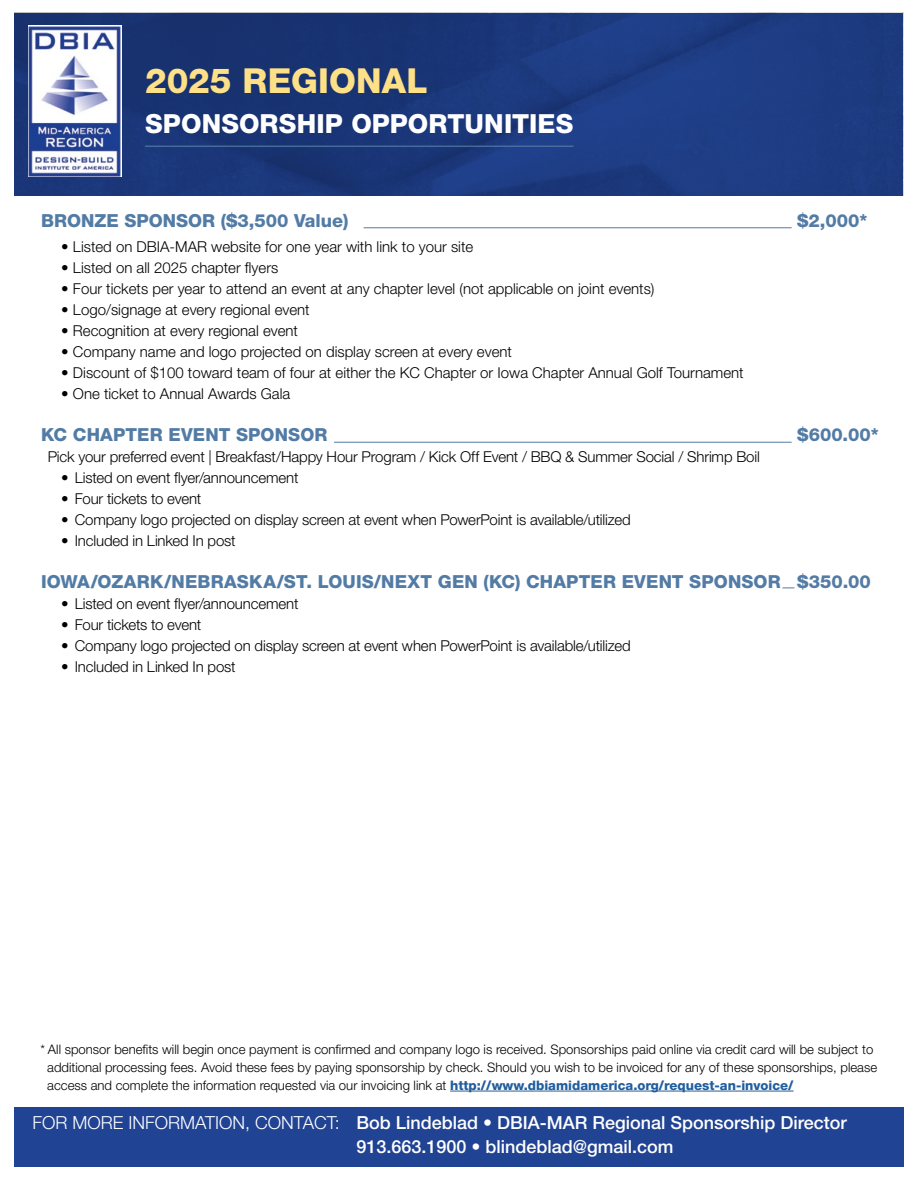
<style>
.page{position:relative;width:918px;height:1188px;background:#fff}
.page>*{position:absolute;margin:0;border:0;box-sizing:border-box;transform-origin:0 0}
.t1{font:800 34.5px "Helvetica Neue LT Std";color:#fee087}
.t2{font:800 26.4px "Helvetica Neue LT Std";letter-spacing:.005em;color:#fff}
.t3{font:800 18px "Helvetica Neue LT Std";letter-spacing:.005em;color:#527ba5}
.t4{font:500 18px/24px "Helvetica Neue LT Std";color:#fff}
.t5{font:300 15px "Helvetica Neue LT Std";letter-spacing:-.005em;color:#000}
.t6{font:300 13.2px/18px "Helvetica Neue LT Std";color:#000}
.s1{font-weight:800;color:#215e9e}
.s2{font-weight:300}
</style>
<div class="page">
<div style="left:14px;top:13px;width:889px;height:183px;background:linear-gradient(to right,#193371,#1e3e86)"></div>
<hr style="left:364px;top:227px;width:428px;height:1px;background:#527ba5">
<hr style="left:334px;top:442px;width:458px;height:1px;background:#527ba5">
<svg style="left:782px;top:588px;width:12px;height:1px"></svg>
<img style="left:28px;top:25px;width:94px;height:152px">
<div style="left:14px;top:1107px;width:890px;height:59px;background:#214393"></div>
<hr style="left:450px;top:1091px;width:344px;height:1px;background:#215e9e">
<hr style="left:145px;top:146px;width:428px;height:1px;background:#527ba5">
<h1 class="t1" style="left:145px;top:60px;width:284px">2025 REGIONAL</h1>
<h2 class="t2" style="left:145px;top:108px;width:430px">SPONSORSHIP OPPORTUNITIES</h2>
<p class="t3" style="left:41px;top:210px;width:309px">BRONZE SPONSOR ($3,500 Value)</p>
<p class="t3" style="left:797px;top:210px;width:72px">$2,000*</p>
<p class="t5" style="left:61px;top:238px;width:414px">• Listed on DBIA-MAR website for one year with link to your site</p>
<p class="t5" style="left:61px;top:259px;width:219px">• Listed on all 2025 chapter flyers</p>
<p class="t5" style="left:61px;top:280px;width:595px">• Four tickets per year to attend an event at any chapter level (not applicable on joint events)</p>
<p class="t5" style="left:61px;top:301px;width:250px">• Logo/signage at every regional event</p>
<p class="t5" style="left:61px;top:322px;width:238px">• Recognition at every regional event</p>
<p class="t5" style="left:61px;top:343px;width:452px">• Company name and logo projected on display screen at every event</p>
<p class="t5" style="left:61px;top:364px;width:684px">• Discount of $100 toward team of four at either the KC Chapter or Iowa Chapter Annual Golf Tournament</p>
<p class="t5" style="left:61px;top:385px;width:230px">• One ticket to Annual Awards Gala</p>
<p class="t3" style="left:41px;top:424px;width:288px">KC CHAPTER EVENT SPONSOR</p>
<p class="t3" style="left:797px;top:424px;width:83px">$600.00*</p>
<p class="t5" style="left:48px;top:448px;width:714px">Pick your preferred event | Breakfast/Happy Hour Program / Kick Off Event / BBQ &amp; Summer Social / Shrimp Boil</p>
<p class="t5" style="left:61px;top:469px;width:239px">• Listed on event flyer/announcement</p>
<p class="t5" style="left:61px;top:490px;width:142px">• Four tickets to event</p>
<p class="t5" style="left:61px;top:511px;width:571px">• Company logo projected on display screen at event when PowerPoint is available/utilized</p>
<p class="t5" style="left:61px;top:532px;width:176px">• Included in Linked In post</p>
<p class="t3" style="left:41px;top:571px;width:831px">IOWA/OZARK/NEBRASKA/ST. LOUIS/NEXT GEN (KC) CHAPTER EVENT SPONSOR $350.00</p>
<p class="t5" style="left:61px;top:595px;width:239px">• Listed on event flyer/announcement</p>
<p class="t5" style="left:61px;top:616px;width:142px">• Four tickets to event</p>
<p class="t5" style="left:61px;top:637px;width:571px">• Company logo projected on display screen at event when PowerPoint is available/utilized</p>
<p class="t5" style="left:61px;top:658px;width:176px">• Included in Linked In post</p>
<p class="t6" style="left:47px;top:1040px;width:831px;text-indent:-7px">* All sponsor benefits will begin once payment is confirmed and company logo is received. Sponsorships paid online via credit card will be subject to additional processing fees. Avoid these fees by paying sponsorship by check. Should you wish to be invoiced for any of these sponsorships, please access and complete the information requested via our invoicing link at <span class="s1">http://www.dbiamidamerica.org/request-an-invoice/</span></p>
<p class="t4" style="left:356px;top:1110px;width:492px;text-indent:-324px"><span class="s2">FOR MORE INFORMATION, CONTACT:</span> Bob Lindeblad • DBIA-MAR Regional Sponsorship Director<br>913.663.1900 • blindeblad@gmail.com</p>
</div>
